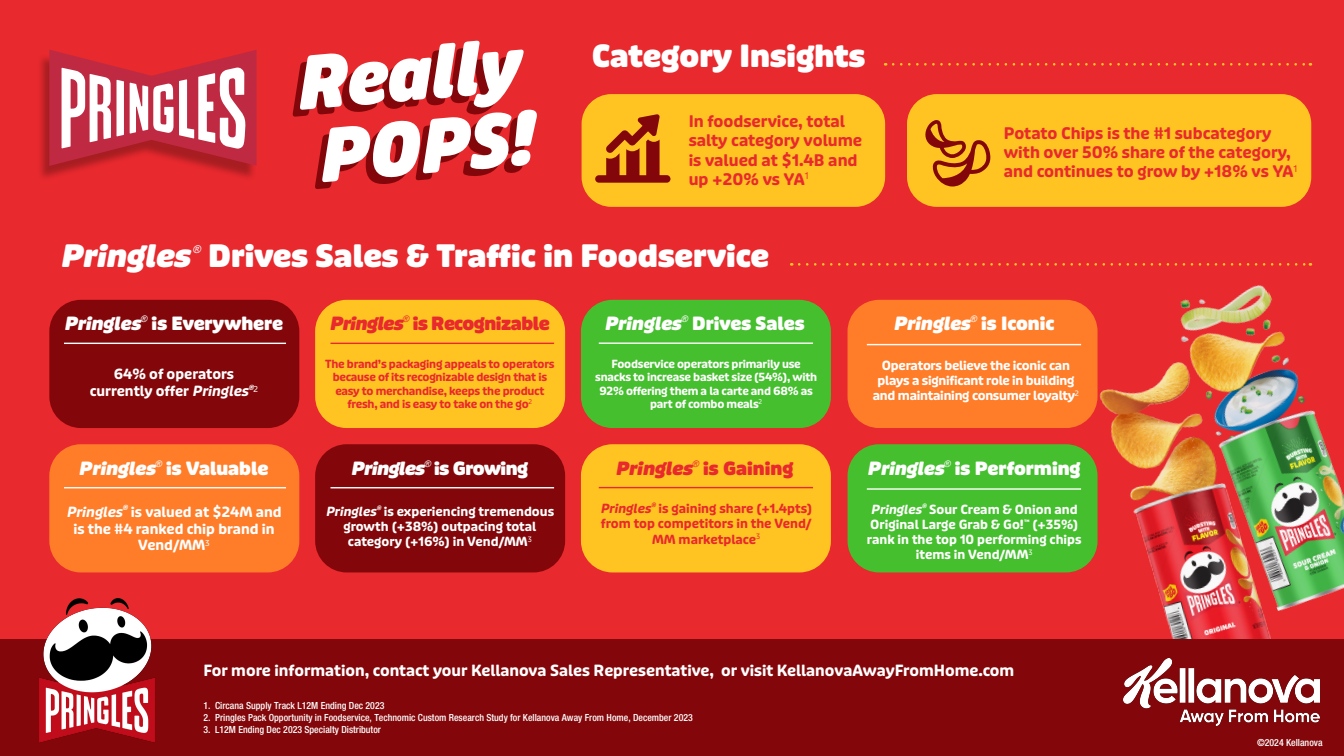
<style>
.page{position:relative;width:1344px;height:756px;background:#e8292e}
.page>*{position:absolute;margin:0;border:0;box-sizing:border-box;transform-origin:0 0}
.t1{font:italic 900 72.77px/74.1px "Puffin Display Soft";color:#fff}
.t2{font:900 30.83px "Puffin Display Soft";color:#fff}
.t3{font:900 30.52px "Puffin Display Soft";color:#fff}
.t4{font:900 18.23px "Puffin Display Soft";color:#fff}
.t5{font:900 18.23px "Puffin Display Soft";letter-spacing:-.025em;color:#e8292e}
.t6{font:italic 900 18.23px "Puffin Display Soft";color:#fff}
.t7{font:700 15.96px/19.1px "Puffin Display Soft";color:#e8292e}
.t8{font:700 15.43px "Puffin Display Soft";color:#fff}
.t9{font:700 14.04px/16.8px "Puffin Display Soft";color:#fff;text-align:center}
.t10{font:700 12.63px/15.2px "Puffin Display Soft";color:#fff;text-align:center}
.t11{font:700 12.63px/15.2px "Puffin Display Soft";letter-spacing:-.02em;color:#fff;text-align:center}
.t12{font:700 12.63px/15.2px "Puffin Display Soft";color:#e8292e;text-align:center}
.t13{font:700 11.2px/13.5px "Puffin Display Soft";letter-spacing:-.02em;color:#e8292e;text-align:center}
.t14{font:700 11.2px/13.5px "Puffin Display Soft";letter-spacing:-.02em;color:#fff;text-align:center}
.t15{font:italic 10.64px "Arial";color:#fff}
.t16{font:500 condensed 9.8px "Helvetica Neue";color:#fff}
.s1{font-style:italic}
.s2{font-style:normal}
</style>
<div class="page">
<img style="left:1180px;top:285px;width:164px;height:322px">
<img style="left:1086px;top:337px;width:206px;height:302px">
<div style="left:0;top:639px;width:1344px;height:117px;background:#83070a"></div>
<img style="left:1124px;top:659px;width:195px;height:67px">
<div style="left:37px;top:53px;width:220px;height:128px;background:#000;opacity:.28"></div>
<svg style="left:49px;top:50px;width:208px;height:116px;background:#d56370"></svg>
<div style="left:582px;top:94px;width:303px;height:113px;background:#ffc421;border-radius:30px"></div>
<div style="left:907px;top:94px;width:404px;height:113px;background:#ffc421;border-radius:30px"></div>
<svg style="left:595px;top:114px;width:75px;height:69px"></svg>
<svg style="left:893px;top:63px;width:418px;height:3px"></svg>
<svg style="left:799px;top:263px;width:512px;height:3px"></svg>
<div style="left:49px;top:300px;width:250px;height:128px;background:#83070a;border-radius:32px"></div>
<div style="left:49px;top:444px;width:250px;height:128px;background:#ff7d29;border-radius:32px"></div>
<div style="left:315px;top:300px;width:250px;height:128px;background:#ffc421;border-radius:32px"></div>
<div style="left:315px;top:444px;width:250px;height:128px;background:#83070a;border-radius:32px"></div>
<div style="left:581px;top:300px;width:250px;height:128px;background:#45bf2e;border-radius:32px"></div>
<div style="left:581px;top:444px;width:250px;height:128px;background:#ffc421;border-radius:32px"></div>
<hr style="left:64px;top:343px;width:222px;height:1px;background:#fff">
<hr style="left:64px;top:487px;width:222px;height:1px;background:#fff">
<hr style="left:599px;top:342px;width:214px;height:2px;background:#fff">
<hr style="left:599px;top:487px;width:214px;height:1px;background:#e8292e">
<hr style="left:331px;top:343px;width:223px;height:1px;background:#e8292e">
<hr style="left:331px;top:487px;width:223px;height:1px;background:#fff">
<div style="left:848px;top:300px;width:250px;height:128px;background:#ff7d29;border-radius:32px"></div>
<div style="left:848px;top:444px;width:250px;height:128px;background:#45bf2e;border-radius:32px"></div>
<hr style="left:867px;top:344px;width:214px;height:1px;background:#fff">
<hr style="left:867px;top:488px;width:214px;height:2px;background:#fff">
<img style="left:39px;top:598px;width:116px;height:145px">
<svg style="left:925px;top:120px;width:66px;height:67px"></svg>
<h1 class="t1" style="left:293px;top:49px;width:233px;rotate:-5deg">Really<br>POPS!</h1>
<h3 class="t3" style="left:592px;top:37px;width:275px">Category Insights</h3>
<h3 class="t7" style="left:689px;top:112px;width:175px">In foodservice, total salty category volume is valued at $1.4B and up +20% vs YA<sup>1</sup></h3>
<h3 class="t7" style="left:1004px;top:124px;width:295px">Potato Chips is the #1 subcategory with over 50% share of the category, and continues to grow by +18% vs YA<sup>1</sup></h3>
<h2 class="t2" style="left:60px;top:237px;width:710px"><span class="s1">Pringles</span> Drives Sales &amp; Traffic in Foodservice</h2>
<p class="t15" style="left:193px;top:243px;width:12px">®</p>
<h3 class="t4" style="left:64px;top:313px;width:221px"><span class="s1">Pringles</span><sup>®</sup> is Everywhere</h3>
<h3 class="t5" style="left:329px;top:313px;width:222px"><span class="s1">Pringles</span><sup>®</sup> is Recognizable</h3>
<h3 class="t4" style="left:604px;top:313px;width:202px"><span class="s1">Pringles</span><sup>®</sup> Drives Sales</h3>
<h3 class="t6" style="left:893px;top:313px;width:162px">Pringles<sup>®</sup> <span class="s2">i s I c o n i c</span></h3>
<h3 class="t9" style="left:90px;top:366px;width:170px">64% of operators currently offer <span class="s1">Pringles</span><sup>®</sup><sup>2</sup></h3>
<p class="t13" style="left:325px;top:357px;width:231px">The brand’s packaging appeals to operators because of its recognizable design that is easy to merchandise, keeps the product fresh, and is easy to take on the go<sup>2</sup></p>
<p class="t14" style="left:595px;top:357px;width:224px">Foodservice operators primarily use snacks to increase basket size (54%), with 92% offering them a la carte and 68% as part of combo meals<sup>2</sup></p>
<p class="t11" style="left:873px;top:358px;width:208px">Operators believe the iconic can plays a significant role in building and maintaining consumer loyalty<sup>2</sup></p>
<h3 class="t4" style="left:79px;top:457px;width:191px"><span class="s1">Pringles</span><sup>®</sup> is Valuable</h3>
<h3 class="t4" style="left:351px;top:457px;width:179px"><span class="s1">Pringles</span><sup>®</sup> i s G r o w i n g</h3>
<h3 class="t5" style="left:616px;top:457px;width:179px"><span class="s1">Pringles</span><sup>®</sup> i s G a i n i n g</h3>
<h3 class="t4" style="left:867px;top:457px;width:215px"><span class="s1">Pringles</span><sup>®</sup> is Performing</h3>
<h3 class="t9" style="left:66px;top:504px;width:217px"><span class="s1">Pringles</span><sup>®</sup> is valued at $24M and is the #4 ranked chip brand in<br>Vend/MM<sup>3</sup></h3>
<p class="t10" style="left:326px;top:504px;width:230px"><span class="s1">Pringles</span><sup>®</sup> is experiencing tremendous growth (+38%) outpacing total category (+16%) in Vend/MM<sup>3</sup></p>
<p class="t12" style="left:600px;top:502px;width:213px"><span class="s1">Pringles</span><sup>®</sup> is gaining share (+1.4pts) from top competitors in the Vend/<br>MM marketplace<sup>3</sup></p>
<p class="t10" style="left:867px;top:502px;width:216px"><span class="s1">Pringles</span><sup>®</sup> Sour Cream &amp; Onion and<br>Original Large Grab &amp; Go!<sup>™</sup> (+35%) rank in the top 10 performing chips items in Vend/MM<sup>3</sup></p>
<h3 class="t8" style="left:203px;top:662px;width:812px">For more information, contact your Kellanova Sales Representative, or visit KellanovaAwayFromHome.com</h3>
<p class="t16" style="left:203px;top:700px;width:182px">1. Circana Supply Track L12M Ending Dec 2023</p>
<p class="t16" style="left:203px;top:712px;width:491px">2. Pringles Pack Opportunity in Foodservice, Technomic Custom Research Study for Kellanova Away From Home, December 2023</p>
<p class="t16" style="left:203px;top:724px;width:179px">3. L12M Ending Dec 2023 Specialty Distributor</p>
<p class="t16" style="left:1257px;top:736px;width:67px">©2024 Kellanova</p>
</div>
